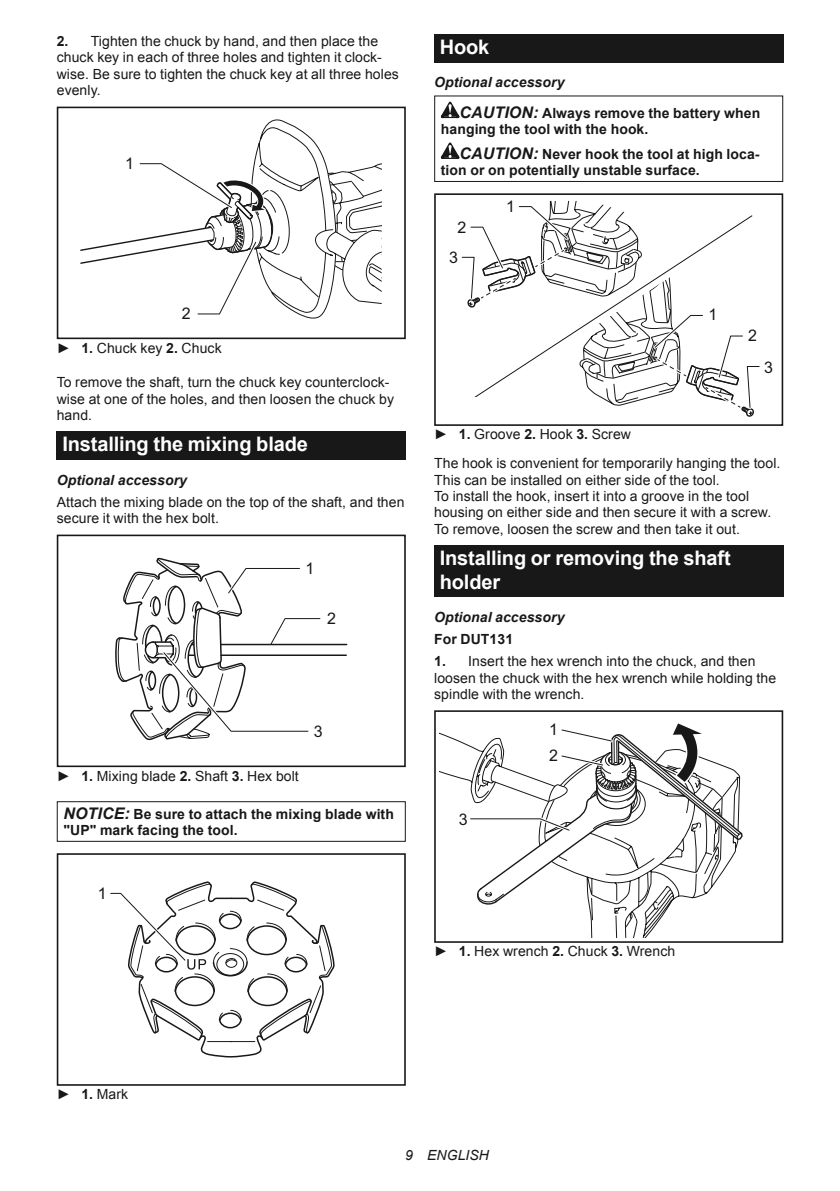
<style>
.page{position:relative;width:840px;height:1191px;background:#fff}
.page>*{position:absolute;margin:0;border:0;box-sizing:border-box;transform-origin:0 0}
.t1{font:700 20px/23.4px "Arial";letter-spacing:-.01em;color:#fff}
.t2{font:16px/30.4px "Arial";color:#181818;text-align:center}
.t3{font:14px/16.4px "Arial";letter-spacing:.005em;color:#181818}
.t4{font:700 14px/16.4px "Arial";letter-spacing:.005em;color:#181818}
.t5{font:italic 700 14px "Arial";letter-spacing:.005em;color:#181818}
.t6{font:italic 14px "Arial";letter-spacing:.005em;color:#181818}
.s1{font-weight:700}
.s2{font-style:italic;font-size:16px}
.s3{font-style:italic}
</style>
<div class="page">
<div style="left:57px;top:107px;width:348px;height:232px;border:2px solid #181818"></div>
<svg style="left:80px;top:119px;width:301px;height:200px"></svg>
<div style="left:57px;top:431px;width:348px;height:29px;background:#181818"></div>
<div style="left:57px;top:534px;width:348px;height:233px;border:2px solid #181818"></div>
<svg style="left:115px;top:557px;width:233px;height:183px"></svg>
<div style="left:57px;top:801px;width:348px;height:41px;border:1px solid #181818"></div>
<div style="left:57px;top:853px;width:348px;height:232px;border:2px solid #181818"></div>
<svg style="left:110px;top:882px;width:224px;height:176px"></svg>
<div style="left:434px;top:34px;width:348px;height:29px;background:#181818"></div>
<svg style="left:440px;top:102px;width:19px;height:16px"></svg>
<svg style="left:440px;top:142px;width:19px;height:17px"></svg>
<div style="left:434px;top:95px;width:348px;height:87px;border:1px solid #181818"></div>
<div style="left:434px;top:193px;width:348px;height:233px;border:2px solid #181818"></div>
<svg style="left:461px;top:201px;width:299px;height:216px"></svg>
<div style="left:434px;top:545px;width:348px;height:52px;background:#181818"></div>
<svg style="left:439px;top:732px;width:231px;height:205px"></svg>
<div style="left:434px;top:914px;width:73px;height:28px;background:#fff"></div>
<div style="left:434px;top:710px;width:348px;height:232px;border:2px solid #181818"></div>
<svg style="left:467px;top:710px;width:276px;height:195px"></svg>
<p class="t3" style="left:57px;top:33px;width:343px"><span class="s1">2.</span> Tighten the chuck by hand, and then place the chuck key in each of three holes and tighten it clock&shy;wise. Be sure to tighten the chuck key at all three holes evenly.</p>
<p class="t2" style="left:125px;top:148px;width:10px">1</p>
<p class="t2" style="left:182px;top:298px;width:10px">2</p>
<p class="t3" style="left:57px;top:340px;width:166px">► <span class="s1">1.</span> Chuck key <span class="s1">2.</span> Chuck</p>
<p class="t3" style="left:57px;top:374px;width:338px">To remove the shaft, turn the chuck key counterclock&shy;wise at one of the holes, and then loosen the chuck by hand.</p>
<h1 class="t1" style="left:62px;top:434px;width:247px">Installing the mixing blade</h1>
<p class="t5" style="left:57px;top:474px;width:132px">Optional accessory</p>
<p class="t3" style="left:57px;top:495px;width:349px">Attach the mixing blade on the top of the shaft, and then secure it with the hex bolt.</p>
<p class="t2" style="left:305px;top:553px;width:10px">1</p>
<p class="t2" style="left:327px;top:603px;width:10px">2</p>
<p class="t2" style="left:314px;top:716px;width:10px">3</p>
<p class="t3" style="left:57px;top:767px;width:243px">► <span class="s1">1.</span> Mixing blade <span class="s1">2.</span> Shaft <span class="s1">3.</span> Hex bolt</p>
<p class="t4" style="left:63px;top:807px;width:332px"><span class="s2">NOTICE:</span> Be sure to attach the mixing blade with "UP" mark facing the tool.</p>
<p class="t2" style="left:98px;top:878px;width:10px">1</p>
<h1 class="t1" style="left:439px;top:37px;width:51px">Hook</h1>
<p class="t4" style="left:459px;top:68px;width:302px;line-height:30.6px;text-indent:-25px"><span class="s3">Optional accessory<br></span><span class="s2">CAUTION:</span> Always remove the battery when</p>
<p class="t4" style="left:459px;top:119px;width:301px;line-height:24.4px;text-indent:-19px">hanging the tool with the hook.<br><span class="s2">CAUTION:</span> Never hook the tool at high loca-</p>
<p class="t4" style="left:440px;top:163px;width:260px">tion or on potentially unstable surface.</p>
<p class="t2" style="left:506px;top:191px;width:10px">1</p>
<p class="t2" style="left:449px;top:212px;width:19px">2<br>3</p>
<p class="t2" style="left:708px;top:299px;width:10px">1</p>
<p class="t2" style="left:747px;top:321px;width:10px">2</p>
<p class="t2" style="left:763px;top:352px;width:10px">3</p>
<p class="t3" style="left:434px;top:420px;width:347px;line-height:28.8px">► <span class="s1">1.</span> Groove <span class="s1">2.</span> Hook <span class="s1">3.</span> Screw<br>The hook is convenient for temporarily hanging the tool.</p>
<p class="t3" style="left:434px;top:473px;width:338px">This can be installed on either side of the tool.<br>To install the hook, insert it into a groove in the tool housing on either side and then secure it with a screw.<br>To remove, loosen the screw and then take it out.</p>
<h1 class="t1" style="left:439px;top:548px;width:292px">Installing or removing the shaft holder</h1>
<p class="t5" style="left:434px;top:612px;width:132px">Optional accessory</p>
<p class="t4" style="left:434px;top:632px;width:80px">For DUT131</p>
<p class="t3" style="left:434px;top:654px;width:343px"><span class="s1">1.</span> Insert the hex wrench into the chuck, and then loosen the chuck with the hex wrench while holding the spindle with the wrench.</p>
<p class="t2" style="left:549px;top:716px;width:10px;line-height:26px;text-align:left">1<br>2</p>
<p class="t2" style="left:458px;top:804px;width:10px">3</p>
<p class="t3" style="left:434px;top:943px;width:242px">► <span class="s1">1.</span> Hex wrench <span class="s1">2.</span> Chuck <span class="s1">3.</span> Wrench</p>
<p class="t3" style="left:57px;top:1086px;width:73px">► <span class="s1">1.</span> Mark</p>
<p class="t6" style="left:405px;top:1147px;width:85px">9 ENGLISH</p>
</div>
